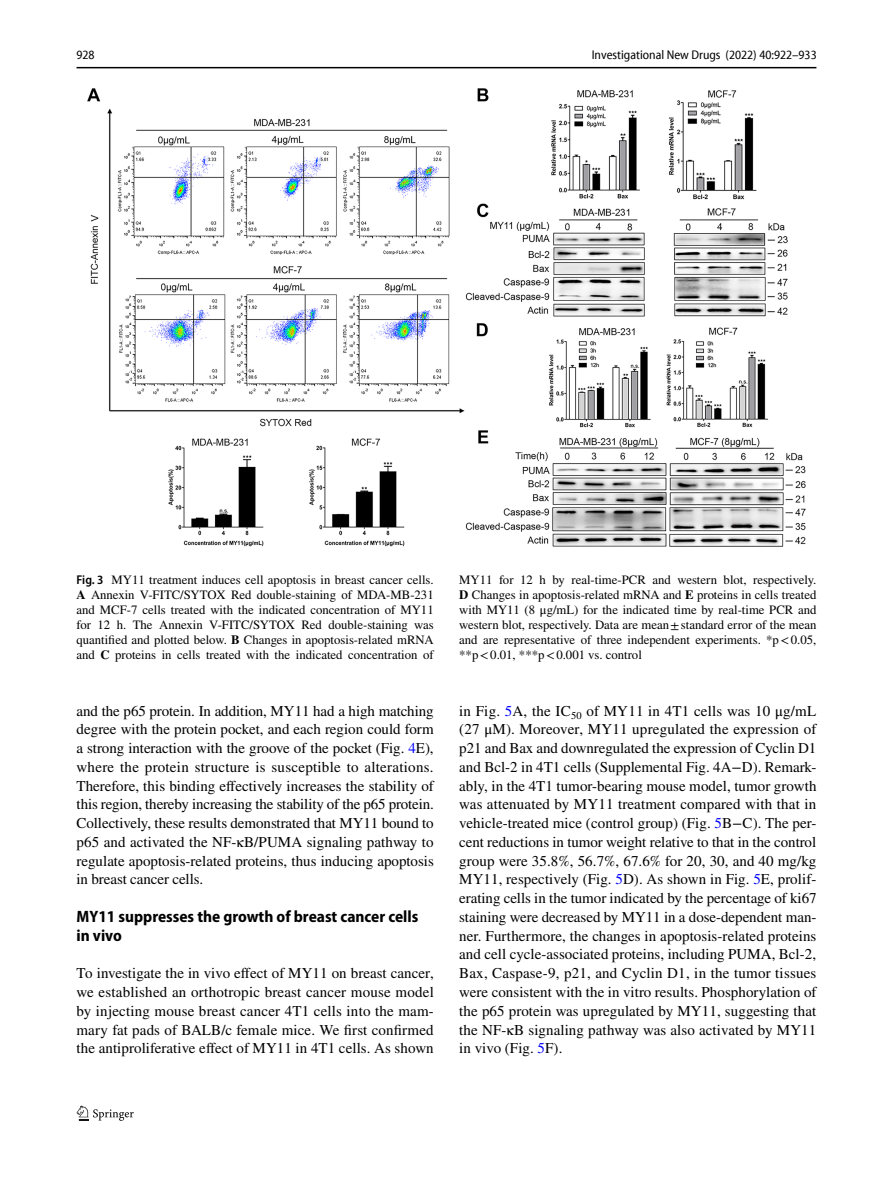
<style>
.page{position:relative;width:893px;height:1187px;background:#fff}
.page>*{position:absolute;margin:0;border:0;box-sizing:border-box;transform-origin:0 0}
.t1{font:700 semi-condensed 16.5px/18.8px "Myriad Pro";color:#000}
.t2{font:15px/18.8px "STIX";letter-spacing:.005em;color:#000;text-align:justify}
.t3{font:12.75px/15px "STIX";color:#000;text-align:justify}
.t4{font:semi-condensed 12.75px "Myriad Pro Unic";color:#000}
.s1{font-family:"Myriad Pro";font-weight:600;font-stretch:semi-condensed}
.s2{font-weight:700}
.s3{color:#00f}
</style>
<div class="page">
<hr style="left:77px;top:67px;width:739px;height:1px;background:#000">
<img style="left:87px;top:88px;width:719px;height:459px">
<svg style="left:77px;top:1105px;width:57px;height:15px"></svg>
<p class="t4" style="left:76px;top:50px;width:20px">928</p>
<p class="t4" style="left:592px;top:50px;width:227px">Investigational New Drugs (2022) 40:922–933</p>
<p class="t3" style="left:77px;top:572px;width:359px"><span class="s1">Fig. 3</span> MY11 treatment induces cell apoptosis in breast cancer cells.<br><span class="s2">A</span> Annexin V-FITC/SYTOX Red double-staining of MDA-MB-231 and MCF-7 cells treated with the indicated concentration of MY11 for 12 h. The Annexin V-FITC/SYTOX Red double-staining was quantified and plotted below. <span class="s2">B</span> Changes in apoptosis-related mRNA and <span class="s2">C</span> proteins in cells treated with the indicated concentration of</p>
<p class="t3" style="left:459px;top:572px;width:359px">MY11 for 12 h by real-time-PCR and western blot, respectively.<br><span class="s2">D</span> Changes in apoptosis-related mRNA and <span class="s2">E</span> proteins in cells treated with MY11 (8 μg/mL) for the indicated time by real-time PCR and western blot, respectively. Data are mean±standard error of the mean and are representative of three independent experiments. *p&lt;0.05, **p&lt;0.01, ***p&lt;0.001 vs. control</p>
<p class="t2" style="left:77px;top:702px;width:359px">and the p65 protein. In addition, MY11 had a high matching degree with the protein pocket, and each region could form a strong interaction with the groove of the pocket (Fig. <span class="s3">4</span>E), where the protein structure is susceptible to alterations.<br>Therefore, this binding effectively increases the stability of this region, thereby increasing the stability of the p65 protein.<br>Collectively, these results demonstrated that MY11 bound to p65 and activated the NF-κB/PUMA signaling pathway to regulate apoptosis-related proteins, thus inducing apoptosis in breast cancer cells.</p>
<p class="t1" style="left:77px;top:907px;width:343px">MY11 suppresses the growth of breast cancer cells in vivo</p>
<p class="t2" style="left:77px;top:964px;width:359px">To investigate the in vivo effect of MY11 on breast cancer, we established an orthotropic breast cancer mouse model by injecting mouse breast cancer 4T1 cells into the mam&shy;mary fat pads of BALB/c female mice. We first confirmed the antiproliferative effect of MY11 in 4T1 cells. As shown</p>
<p class="t2" style="left:459px;top:702px;width:359px">in Fig. <span class="s3">5</span>A, the IC<sub>50</sub> of MY11 in 4T1 cells was 10 μg/mL (27 μM). Moreover, MY11 upregulated the expression of p21 and Bax and downregulated the expression of Cyclin D1 and Bcl-2 in 4T1 cells (Supplemental Fig. 4A−D). Remark&shy;ably, in the 4T1 tumor-bearing mouse model, tumor growth was attenuated by MY11 treatment compared with that in vehicle-treated mice (control group) (Fig. <span class="s3">5</span>B−C). The per&shy;cent reductions in tumor weight relative to that in the control group were 35.8%, 56.7%, 67.6% for 20, 30, and 40 mg/kg MY11, respectively (Fig. <span class="s3">5</span>D). As shown in Fig. <span class="s3">5</span>E, prolif&shy;erating cells in the tumor indicated by the percentage of ki67 staining were decreased by MY11 in a dose-dependent man&shy;ner. Furthermore, the changes in apoptosis-related proteins and cell cycle-associated proteins, including PUMA, Bcl-2, Bax, Caspase-9, p21, and Cyclin D1, in the tumor tissues were consistent with the in vitro results. Phosphorylation of the p65 protein was upregulated by MY11, suggesting that the NF-κB signaling pathway was also activated by MY11 in vivo (Fig. <span class="s3">5</span>F).</p>
</div>
